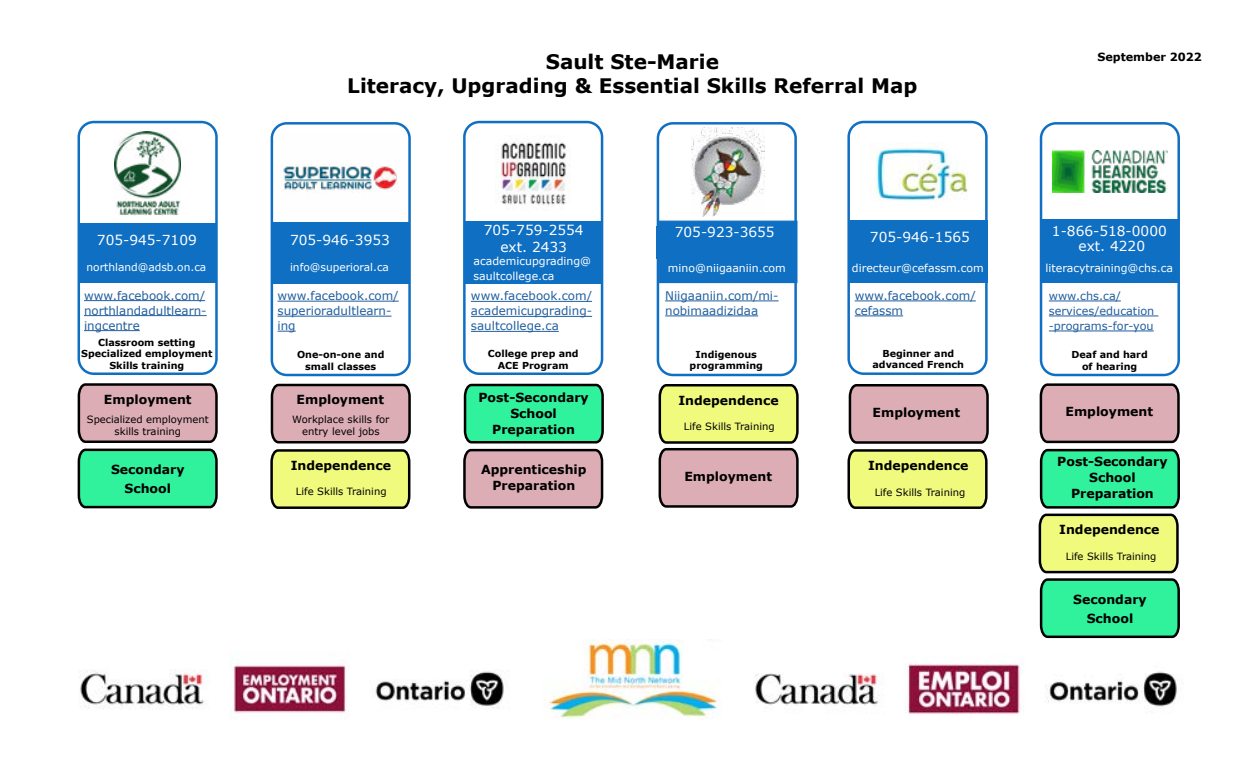
<style>
.page{position:relative;width:1260px;height:765px;background:#fff}
.page>*{position:absolute;margin:0;border:0;box-sizing:border-box;transform-origin:0 0}
.t1{font:700 20px/24px "Verdana";color:#000;text-align:center}
.t2{font:13.75px/16.5px "Verdana";color:#fff;text-align:center}
.t3{font:700 12.5px/16.2px "Verdana";color:#000;text-align:center}
.t4{font:11.88px/15px "Verdana";color:#215e9e}
.t5{font:11.25px/15px "Verdana";color:#215e9e}
.t6{font:700 11.25px "Verdana";color:#000}
.t7{font:11px/15px "Verdana";color:#fff}
.t8{font:10.62px "Verdana";color:#fff}
.t9{font:10px/12px "Verdana";color:#000;text-align:center}
.t10{font:700 9.62px/11.5px "Verdana";color:#000;text-align:center}
</style>
<div class="page">
<svg style="left:463px;top:383px;width:141px;height:126px;background:#80bc9c"></svg>
<svg style="left:77px;top:383px;width:141px;height:126px;background:#80bc9c"></svg>
<div style="left:271px;top:122px;width:140px;height:254px;border:2px solid #0f6fc3;border-radius:15px"></div>
<div style="left:657px;top:122px;width:140px;height:254px;border:2px solid #0f6fc3;border-radius:15px"></div>
<div style="left:1040px;top:122px;width:140px;height:254px;border:2px solid #0f6fc3;border-radius:15px"></div>
<div style="left:847px;top:121px;width:141px;height:254px;border:2px solid #0f6fc3;border-radius:15px"></div>
<div style="left:463px;top:121px;width:140px;height:254px;border:2px solid #0f6fc3;border-radius:15px"></div>
<div style="left:78px;top:121px;width:140px;height:254px;border:2px solid #0f6fc3;border-radius:15px"></div>
<div style="left:78px;top:223px;width:138px;height:59px;background:#0f6fc3"></div>
<div style="left:272px;top:222px;width:137px;height:62px;background:#0f6fc3"></div>
<div style="left:464px;top:221px;width:137px;height:62px;background:#0f6fc3"></div>
<div style="left:849px;top:220px;width:139px;height:62px;background:#0f6fc3"></div>
<div style="left:1042px;top:219px;width:137px;height:63px;background:#0f6fc3"></div>
<div style="left:659px;top:221px;width:139px;height:62px;background:#0f6fc3"></div>
<img style="left:115px;top:131px;width:66px;height:84px">
<img style="left:498px;top:142px;width:73px;height:64px">
<img style="left:1052px;top:151px;width:116px;height:41px">
<div style="left:657px;top:226px;width:136px;height:32px;background:#0f6fc3"></div>
<hr style="left:84px;top:300px;width:121px;height:1px;background:#215e9e">
<hr style="left:84px;top:315px;width:123px;height:1px;background:#215e9e">
<hr style="left:84px;top:330px;width:56px;height:1px;background:#215e9e">
<hr style="left:278px;top:301px;width:121px;height:1px;background:#215e9e">
<hr style="left:278px;top:316px;width:114px;height:1px;background:#215e9e">
<svg style="left:278px;top:331px;width:18px;height:1px"></svg>
<hr style="left:471px;top:301px;width:121px;height:1px;background:#215e9e">
<hr style="left:471px;top:316px;width:121px;height:1px;background:#215e9e">
<hr style="left:471px;top:331px;width:88px;height:1px;background:#215e9e">
<hr style="left:855px;top:301px;width:121px;height:1px;background:#215e9e">
<hr style="left:855px;top:316px;width:48px;height:1px;background:#215e9e">
<hr style="left:1049px;top:301px;width:72px;height:1px;background:#215e9e">
<hr style="left:1049px;top:316px;width:109px;height:1px;background:#215e9e">
<hr style="left:1049px;top:331px;width:105px;height:1px;background:#215e9e">
<svg style="left:270px;top:383px;width:141px;height:126px;background:#cfc090"></svg>
<img style="left:692px;top:127px;width:72px;height:89px">
<hr style="left:665px;top:301px;width:114px;height:1px;background:#215e9e">
<hr style="left:665px;top:316px;width:93px;height:1px;background:#215e9e">
<svg style="left:658px;top:384px;width:141px;height:124px;background:#cebf8e"></svg>
<img style="left:283px;top:166px;width:115px;height:24px">
<svg style="left:847px;top:384px;width:142px;height:125px;background:#cfc090"></svg>
<svg style="left:1038px;top:383px;width:142px;height:256px;background:#87cd93"></svg>
<img style="left:874px;top:143px;width:94px;height:58px">
<img style="left:543px;top:640px;width:176px;height:79px">
<img style="left:755px;top:663px;width:422px;height:51px">
<img style="left:79px;top:659px;width:427px;height:54px">
<h1 class="t1" style="left:347px;top:50px;width:572px">Sault Ste-Marie<br>Literacy, Upgrading &amp; Essential Skills Referral Map</h1>
<p class="t6" style="left:1097px;top:50px;width:106px">September 2022</p>
<p class="t2" style="left:97px;top:231px;width:101px">705-945-7109</p>
<p class="t2" style="left:290px;top:231px;width:101px">705-946-3953</p>
<p class="t2" style="left:484px;top:222px;width:101px">705-759-2554 ext. 2433</p>
<p class="t2" style="left:870px;top:229px;width:101px">705-946-1565</p>
<p class="t2" style="left:1052px;top:223px;width:116px;line-height:15px">1-866-518-0000 ext. 4220</p>
<p class="t2" style="left:675px;top:223px;width:101px">705-923-3655</p>
<p class="t8" style="left:86px;top:261px;width:121px">northland@adsb.on.ca</p>
<p class="t8" style="left:290px;top:261px;width:100px">info@superioral.ca</p>
<p class="t7" style="left:474px;top:254px;width:119px">academicupgrading@ saultcollege.ca</p>
<p class="t7" style="left:668px;top:261px;width:119px">mino@niigaaniin.com</p>
<p class="t7" style="left:852px;top:261px;width:133px">directeur@cefassm.com</p>
<p class="t7" style="left:1046px;top:261px;width:129px">literacytraining@chs.ca</p>
<p class="t4" style="left:84px;top:288px;width:124px">www.facebook.com/ northlandadultlearn&shy;ingcentre</p>
<p class="t4" style="left:278px;top:288px;width:123px">www.facebook.com/ superioradultlearn&shy;ing</p>
<p class="t4" style="left:471px;top:289px;width:123px;text-align:justify">www.facebook.com/ academicupgrading&shy;saultcollege.ca</p>
<p class="t4" style="left:855px;top:288px;width:123px">www.facebook.com/ cefassm</p>
<p class="t5" style="left:1049px;top:289px;width:107px">www.chs.ca/ services/education -programs-for-you</p>
<p class="t4" style="left:665px;top:288px;width:115px">Niigaaniin.com/mi&shy;nobimaadizidaa</p>
<p class="t10" style="left:690px;top:348px;width:75px">Indigenous programming</p>
<p class="t10" style="left:81px;top:336px;width:133px">Classroom setting<br>Specialized employment<br>Skills training</p>
<p class="t10" style="left:297px;top:349px;width:89px">One-on-one and small classes</p>
<p class="t10" style="left:488px;top:348px;width:92px">College prep and<br>ACE Program</p>
<p class="t10" style="left:873px;top:348px;width:93px">Beginner and advanced French</p>
<p class="t10" style="left:1072px;top:349px;width:78px">Deaf and hard of hearing</p>
<p class="t3" style="left:104px;top:392px;width:89px">Employment</p>
<p class="t9" style="left:87px;top:414px;width:123px">Specialized employment skills training</p>
<p class="t3" style="left:297px;top:391px;width:89px">Employment</p>
<p class="t9" style="left:292px;top:413px;width:99px">Workplace skills for entry level jobs</p>
<p class="t3" style="left:111px;top:461px;width:75px;line-height:18.8px">Secondary<br>School</p>
<p class="t3" style="left:291px;top:457px;width:102px">Independence</p>
<p class="t9" style="left:296px;top:485px;width:92px">Life Skills Training</p>
<p class="t3" style="left:478px;top:389px;width:112px">Post-Secondary<br>School<br>Preparation</p>
<p class="t3" style="left:481px;top:461px;width:107px">Apprenticeship<br>Preparation</p>
<p class="t3" style="left:678px;top:392px;width:102px">Independence</p>
<p class="t9" style="left:684px;top:420px;width:92px">Life Skills Training</p>
<p class="t3" style="left:684px;top:468px;width:89px">Employment</p>
<p class="t3" style="left:873px;top:405px;width:89px">Employment</p>
<p class="t3" style="left:868px;top:457px;width:102px">Independence</p>
<p class="t9" style="left:875px;top:486px;width:92px">Life Skills Training</p>
<p class="t3" style="left:1066px;top:404px;width:89px">Employment</p>
<p class="t3" style="left:1057px;top:453px;width:112px">Post-Secondary<br>School<br>Preparation</p>
<p class="t3" style="left:1059px;top:522px;width:102px">Independence</p>
<p class="t9" style="left:1066px;top:551px;width:92px">Life Skills Training</p>
<p class="t3" style="left:1073px;top:590px;width:75px;line-height:18.8px">Secondary<br>School</p>
</div>
